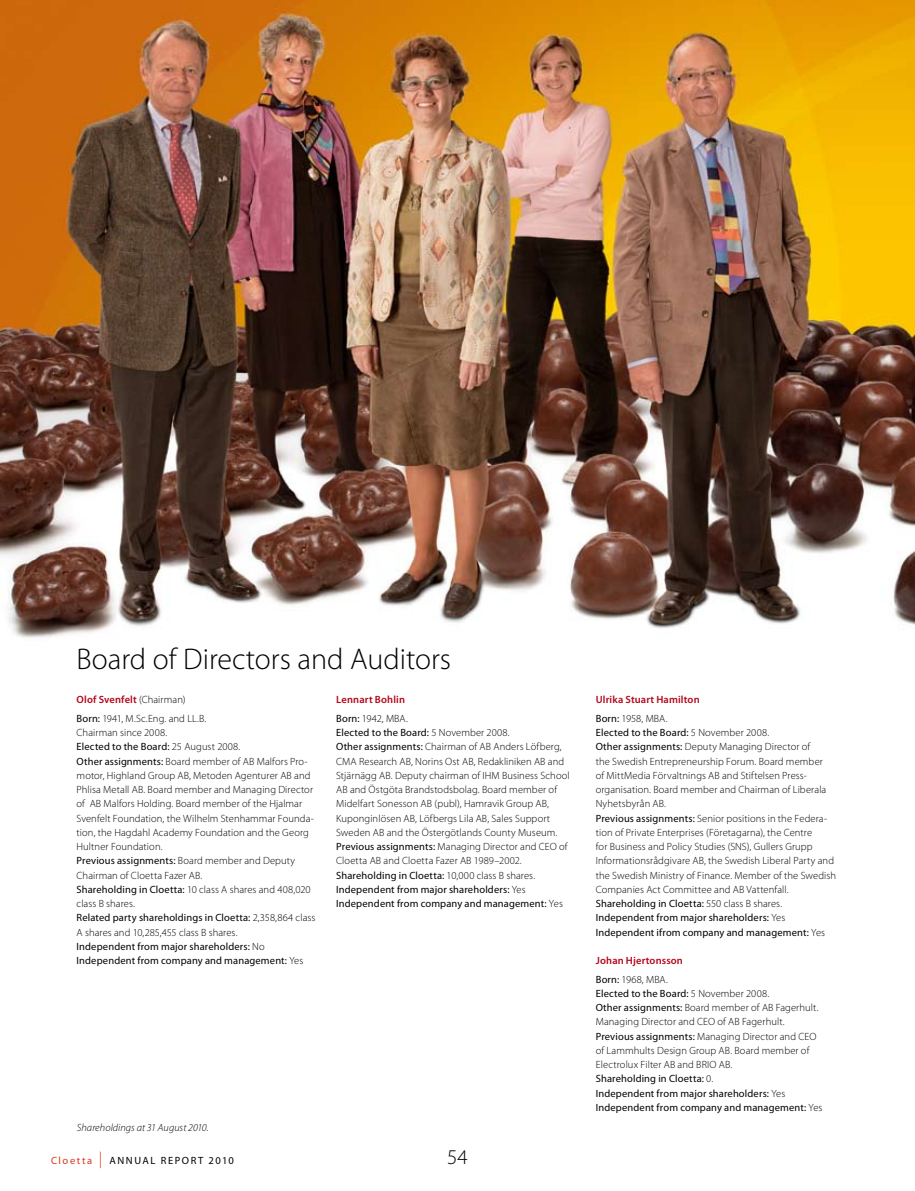
<style>
.page{position:relative;width:915px;height:1191px;background:#fff}
.page>*{position:absolute;margin:0;border:0;box-sizing:border-box;transform-origin:0 0}
.t1{font:300 30px "Myriad Pro";color:#000}
.t2{font:300 21px "Myriad Pro";color:#000}
.t3{font:300 10.5px/14.2px "Myriad Pro";letter-spacing:.01em;color:#000}
.t4{font:600 10.5px/18.5px "Myriad Pro";letter-spacing:.015em;color:#b3071b}
.t5{font:italic 300 10.5px "Myriad Pro";letter-spacing:.005em;color:#000}
.t6{font:10.5px "Myriad Pro";letter-spacing:.15em;color:#000}
.s1{font-weight:600;color:#b3071b}
.s2{font-weight:400}
.s3{font-weight:400;color:#000}
.s4{font-weight:300;color:#000}
.s5{color:#dd3619}
.s6{font-weight:300;font-size:16.5px;color:#dd3619}
</style>
<div class="page">
<img style="left:0;top:0;width:914px;height:638px">
<h1 class="t1" style="left:77px;top:641px;width:376px">Board of Directors and Auditors</h1>
<p class="t3" style="left:77px;top:690px;width:131px;line-height:18.5px"><span class="s1">Olof Svenfelt</span> (Chairman)<br><span class="s2">Born:</span> 1941, M.Sc.Eng. and LL.B.</p>
<p class="t3" style="left:77px;top:725px;width:240px">Chairman since 2008.<br><span class="s2">Elected to the Board:</span> 25 August 2008.<br><span class="s2">Other assignments:</span> Board member of AB Malfors Pro&shy;motor, Highland Group AB, Metoden Agenturer AB and Phlisa Metall AB. Board member and Managing Director of AB Malfors Holding. Board member of the Hjalmar Svenfelt Foundation, the Wilhelm Stenhammar Founda&shy;tion, the Hagdahl Academy Foundation and the Georg Hultner Foundation.<br><span class="s2">Previous assignments:</span> Board member and Deputy Chairman of Cloetta Fazer AB.<br><span class="s2">Shareholding in Cloetta:</span> 10 class A shares and 408,020 class B shares.<br><span class="s2">Related party shareholdings in Cloetta:</span> 2,358,864 class A shares and 10,285,455 class B shares.<br><span class="s2">Independent from major shareholders:</span> No <span class="s2">Independent from company and management:</span> Yes</p>
<p class="t4" style="left:336px;top:690px;width:73px">Lennart Bohlin<br><span class="s3">Born:</span> <span class="s4">1942, MBA.</span></p>
<p class="t3" style="left:336px;top:725px;width:235px"><span class="s2">Elected to the Board:</span> 5 November 2008.<br><span class="s2">Other assignments:</span> Chairman of AB Anders Löfberg, CMA Research AB, Norins Ost AB, Redakliniken AB and Stjärnägg AB. Deputy chairman of IHM Business School AB and Östgöta Brandstodsbolag. Board member of Midelfart Sonesson AB (publ), Hamravik Group AB, Kuponginlösen AB, Löfbergs Lila AB, Sales Support Sweden AB and the Östergötlands County Museum.<br><span class="s2">Previous assignments:</span> Managing Director and CEO of Cloetta AB and Cloetta Fazer AB 1989–2002.<br><span class="s2">Shareholding in Cloetta:</span> 10,000 class B shares.<br><span class="s2">Independent from major shareholders:</span> Yes <span class="s2">Independent from company and management:</span> Yes</p>
<p class="t5" style="left:77px;top:1121px;width:133px">Shareholdings at 31 August 2010.</p>
<p class="t6" style="left:51px;top:1153px;width:184px"><span class="s5">Cloetta</span> <span class="s6">|</span> ANNUAL REPORT 2010</p>
<h2 class="t2" style="left:447px;top:1144px;width:22px">54</h2>
<p class="t4" style="left:595px;top:690px;width:105px">Ulrika Stuart Hamilton<br><span class="s3">Born:</span> <span class="s4">1958, MBA.</span></p>
<p class="t3" style="left:595px;top:725px;width:242px"><span class="s2">Elected to the Board:</span> 5 November 2008.<br><span class="s2">Other assignments:</span> Deputy Managing Director of<br>the Swedish Entrepreneurship Forum. Board member<br>of MittMedia Förvaltnings AB and Stiftelsen Press&shy;organisation. Board member and Chairman of Liberala Nyhetsbyrån AB.<br><span class="s2">Previous assignments:</span> Senior positions in the Federa&shy;tion of Private Enterprises (Företagarna), the Centre<br>for Business and Policy Studies (SNS), Gullers Grupp Informationsrådgivare AB, the Swedish Liberal Party and the Swedish Ministry of Finance. Member of the Swedish Companies Act Committee and AB Vattenfall.<br><span class="s2">Shareholding in Cloetta:</span> 550 class B shares.<br><span class="s2">Independent from major shareholders:</span> Yes <span class="s2">Independent ifrom company and management:</span> Yes</p>
<p class="t4" style="left:595px;top:951px;width:89px">Johan Hjertonsson<br><span class="s3">Born:</span> <span class="s4">1968, MBA.</span></p>
<p class="t3" style="left:595px;top:986px;width:228px"><span class="s2">Elected to the Board:</span> 5 November 2008.<br><span class="s2">Other assignments:</span> Board member of AB Fagerhult.<br>Managing Director and CEO of AB Fagerhult.<br><span class="s2">Previous assignments:</span> Managing Director and CEO of Lammhults Design Group AB. Board member of Electrolux Filter AB and BRIO AB.<br><span class="s2">Shareholding in Cloetta:</span> 0.<br><span class="s2">Independent from major shareholders:</span> Yes <span class="s2">Independent from company and management:</span> Yes</p>
</div>
